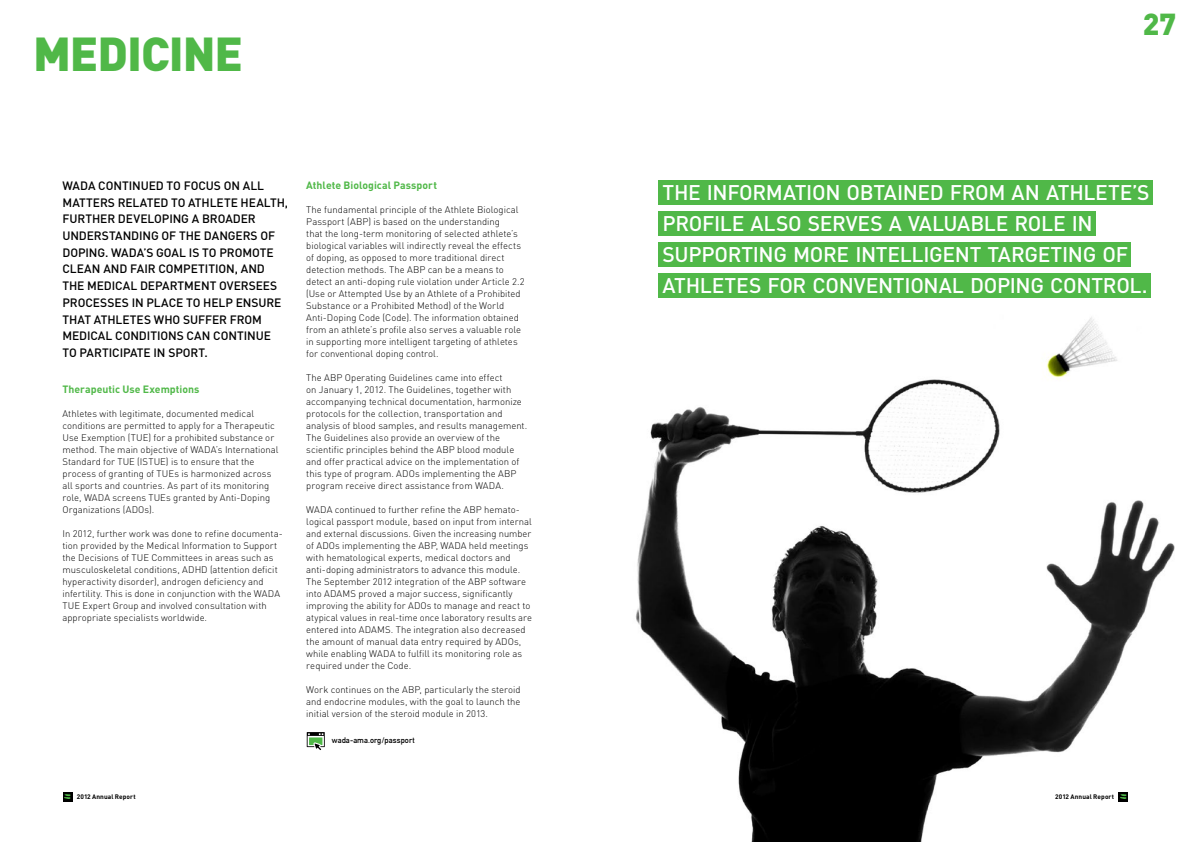
<style>
.page{position:relative;width:1191px;height:842px;background:#fff}
.page>*{position:absolute;margin:0;border:0;box-sizing:border-box;transform-origin:0 0}
.t1{font:900 47px "DIN";color:#50b848}
.t2{font:900 30px "DIN";color:#50b848}
.t3{font:500 21px/31px "DIN";letter-spacing:-.015em;color:#fff}
.t4{font:500 12px/16.7px "DIN";letter-spacing:-.005em;color:#000}
.t5{font:700 10.5px "DIN";color:#50b848}
.t6{font:300 9.5px/12px "DIN";letter-spacing:.005em;color:#000}
.t7{font:8px "DIN Mittelschrift";letter-spacing:.01em;color:#000}
.t8{font:700 6.5px "DIN";letter-spacing:.015em;color:#000}
</style>
<div class="page">
<img style="left:635px;top:317px;width:540px;height:525px">
<svg style="left:307px;top:732px;width:18px;height:18px"></svg>
<div style="left:658px;top:180px;width:494px;height:24px;background:#50b848"></div>
<div style="left:658px;top:273px;width:492px;height:24px;background:#50b848"></div>
<div style="left:658px;top:242px;width:473px;height:24px;background:#50b848"></div>
<div style="left:658px;top:211px;width:437px;height:24px;background:#50b848"></div>
<svg style="left:1119px;top:792px;width:9px;height:9px"></svg>
<svg style="left:1119px;top:794px;width:7px;height:5px"></svg>
<div style="left:63px;top:792px;width:9px;height:9px;background:#000"></div>
<svg style="left:64px;top:794px;width:7px;height:5px"></svg>
<h1 class="t1" style="left:33px;top:23px;width:212px">MEDICINE</h1>
<p class="t4" style="left:62px;top:177px;width:227px">WADA CONTINU ED TO FOCUS ON ALL<br>MATTERS RELATED TO ATHLETE HEALTH,<br>FU RTHER DEVELOPING A BROADER<br>UNDERSTANDING OF THE DANGERS OF<br>DOPING. WADA’S GOAL IS TO PROMOTE<br>CLEAN AND FAIR COMPETITION, AND<br>THE M EDICAL DEPARTMENT OVERSEES<br>PROCESSES IN PLACE TO HELP ENSU RE<br>THAT ATHLETES WHO SUFF</p>
<p class="t4" style="left:62px;top:310px;width:210px;text-indent:150px">ER FROM<br>MEDICAL CONDITIONS CAN CONTINUE<br>TO PARTICIPATE IN SPORT.</p>
<p class="t5" style="left:62px;top:382px;width:138px">Therapeutic Use Exemptions</p>
<p class="t6" style="left:62px;top:407px;width:218px">Athletes with legitimate, documented medical conditions are permitted to apply for a Therapeutic Use Exemption (TUE) for a prohibited substance or method. The main objective of WADA’s International Standard for TUE (ISTUE) is to ensure that the process of granting of TUEs is harmonized across all sports and countries. As part of its monitoring role, WADA screens TUEs granted by Anti-Doping Organizations (ADOs).</p>
<p class="t6" style="left:62px;top:527px;width:222px">In 2012, further work was done to refine documenta&shy;tion provided by the Medical Information to Support the Decisions of TUE Committees in areas such as musculoskeletal conditions, ADHD (attention deficit hyperactivity disorder), androgen deficiency and infertility. This is done in conjunction with the WADA TUE Expert Group and involved consultation with appropriate specialists worldwide.</p>
<p class="t5" style="left:306px;top:178px;width:132px">Athlete Biological Passport</p>
<p class="t6" style="left:306px;top:203px;width:220px">The fundamental principle of the Athlete Biological Passport (ABP) is based on the understanding<br>that the long-term monitoring of selected athlete’s biological variables will indirectly reveal the effects of doping, as opposed to more traditional direct detection methods. The ABP can be a means to detect an anti-doping rule violation under Article 2.2 (Use or Attempted Use by an Athlete of a Prohibited Substance or a Prohibited Method) of the World Anti-Doping Code (Code). The information obtained from an athlete’s profile also serves a valuable role in supporting more intelligent targeting of athletes for conventional doping control.</p>
<p class="t6" style="left:306px;top:371px;width:222px">The ABP Operating Guidelines came into effect<br>on January 1, 2012. The Guidelines, together with accompanying technical documentation, harmonize protocols for the collection, transportation and analysis of blood samples, and results management.<br>The Guidelines also provide an overview of the scientific principles behind the ABP blood module and offer practical advice on the implementation of this type of program. ADOs implementing the ABP program receive direct assistance from WADA.</p>
<p class="t6" style="left:306px;top:503px;width:227px">WADA continued to further refine the ABP hemato&shy;logical passport module, based on input from internal and external discussions. Given the increasing number of ADOs implementing the ABP, WADA held meetings with hematological experts, medical doctors and anti-doping administrators to advance this module.<br>The September 2012 integration of the ABP software into ADAMS proved a major success, significantly improving the ability for ADOs to manage and react to atypical values in real-time once laboratory results are entered into ADAMS. The integration also decreased the amount of manual data entry required by ADOs, while enabling WADA to fulfill its monitoring role as required under the Code.</p>
<p class="t6" style="left:306px;top:683px;width:216px;text-align:justify">Work continues on the ABP, particularly the steroid and endocrine modules, with the goal to launch the initial version of the steroid module in 2013.</p>
<p class="t7" style="left:332px;top:735px;width:84px">wada-ama.org/passport</p>
<h2 class="t2" style="left:1143px;top:4px;width:35px">27</h2>
<h3 class="t3" style="left:662px;top:176px;width:488px">THE INFORMATION OBTAINED FROM AN ATHLETE’S PROFILE ALSO SERVES A VALUABLE ROLE IN<br>SU PPORTING MORE INTELLIGENT TARGETING OF ATHLETES FOR CONVENTIONAL DOPING CONTROL.</h3>
<p class="t8" style="left:77px;top:792px;width:60px">2012 Annual Report</p>
<p class="t8" style="left:1055px;top:792px;width:60px">2012 Annual Report</p>
</div>
